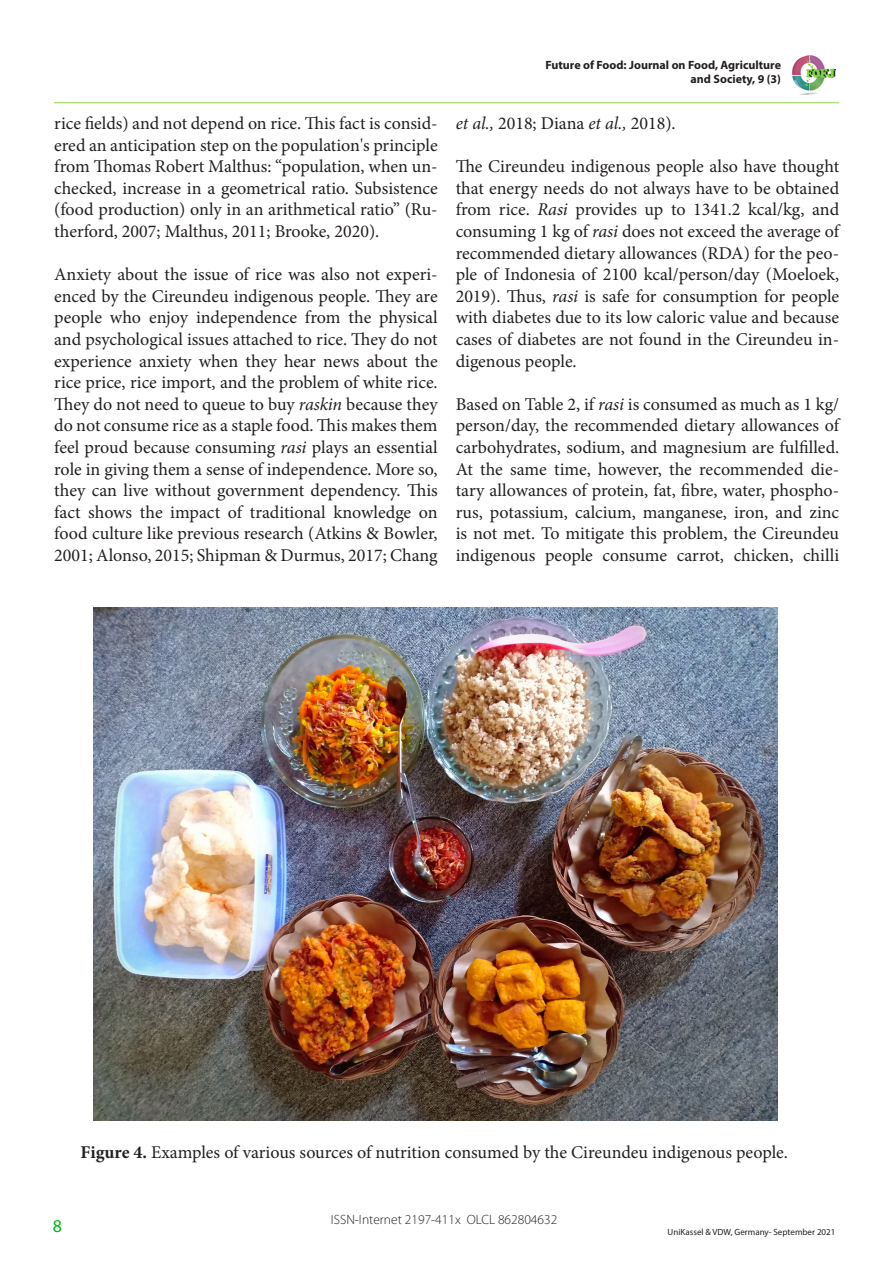
<style>
.page{position:relative;width:893px;height:1263px;background:#fff}
.page>*{position:absolute;margin:0;border:0;box-sizing:border-box;transform-origin:0 0}
.t1{font:18px/21.6px "Minion Pro";color:#231f20;text-align:justify}
.t2{font:18px "Myriad Pro";color:#00b51a}
.t3{font:300 13.5px "Myriad Pro";color:#231f20}
.t4{font:700 12px/14.4px "Myriad Pro";color:#231f20;text-align:right}
.t5{font:9px "Myriad Pro";color:#231f20}
.s1{font-style:italic}
.s2{font-weight:700}
</style>
<div class="page">
<hr style="left:54px;top:102px;width:784px;height:1px;background:#92d050">
<img style="left:792px;top:55px;width:44px;height:40px">
<img style="left:93px;top:607px;width:685px;height:514px">
<p class="t1" style="left:54px;top:112px;width:385px">rice fields) and not depend on rice. This fact is consid&shy;ered an anticipation step on the population's principle from Thomas Robert Malthus: “population, when un&shy;checked, increase in a geometrical ratio. Subsistence (food production) only in an arithmetical ratio” (Ru&shy;therford, 2007; Malthus, 2011; Brooke, 2020).</p>
<p class="t1" style="left:54px;top:264px;width:385px">Anxiety about the issue of rice was also not experi&shy;enced by the Cireundeu indigenous people. They are people who enjoy independence from the physical and psychological issues attached to rice. They do not experience anxiety when they hear news about the rice price, rice import, and the problem of white rice.<br>They do not need to queue to buy <span class="s1">raskin</span> because they do not consume rice as a staple food. This makes them feel proud because consuming <span class="s1">rasi</span> plays an essential role in giving them a sense of independence. More so, they can live without government dependency. This fact shows the impact of traditional knowledge on food culture like previous research (Atkins &amp; Bowler, 2001; Alonso, 2015; Shipman &amp; Durmus, 2017; Chang</p>
<p class="t4" style="left:545px;top:57px;width:237px">Future of Food: Journal on Food, Agriculture and Society, 9 (3)</p>
<p class="t1" style="left:456px;top:112px;width:222px"><span class="s1">et al.,</span> 2018; Diana <span class="s1">et al.,</span> 2018).</p>
<p class="t1" style="left:456px;top:156px;width:385px">The Cireundeu indigenous people also have thought that energy needs do not always have to be obtained from rice. <span class="s1">Rasi</span> provides up to 1341.2 kcal/kg, and consuming 1 kg of <span class="s1">rasi</span> does not exceed the average of recommended dietary allowances (RDA) for the peo&shy;ple of Indonesia of 2100 kcal/person/day (Moeloek, 2019). Thus, <span class="s1">rasi</span> is safe for consumption for people with diabetes due to its low caloric value and because cases of diabetes are not found in the Cireundeu in&shy;digenous people.</p>
<p class="t1" style="left:456px;top:393px;width:385px">Based on Table 2, if <span class="s1">rasi</span> is consumed as much as 1 kg/ person/day, the recommended dietary allowances of carbohydrates, sodium, and magnesium are fulfilled.<br>At the same time, however, the recommended die&shy;tary allowances of protein, fat, fibre, water, phospho&shy;rus, potassium, calcium, manganese, iron, and zinc is not met. To mitigate this problem, the Cireundeu indigenous people consume carrot, chicken, chilli</p>
<p class="t1" style="left:81px;top:1141px;width:709px"><span class="s2">Figure 4.</span> Examples of various sources of nutrition consumed by the Cireundeu indigenous people.</p>
<p class="t2" style="left:53px;top:1215px;width:11px">8</p>
<p class="t3" style="left:331px;top:1212px;width:228px">ISSN-Internet 2197-411x OLCL 862804632</p>
<p class="t5" style="left:668px;top:1226px;width:169px">UniKassel &amp; VDW, Germany- September 2021</p>
</div>
